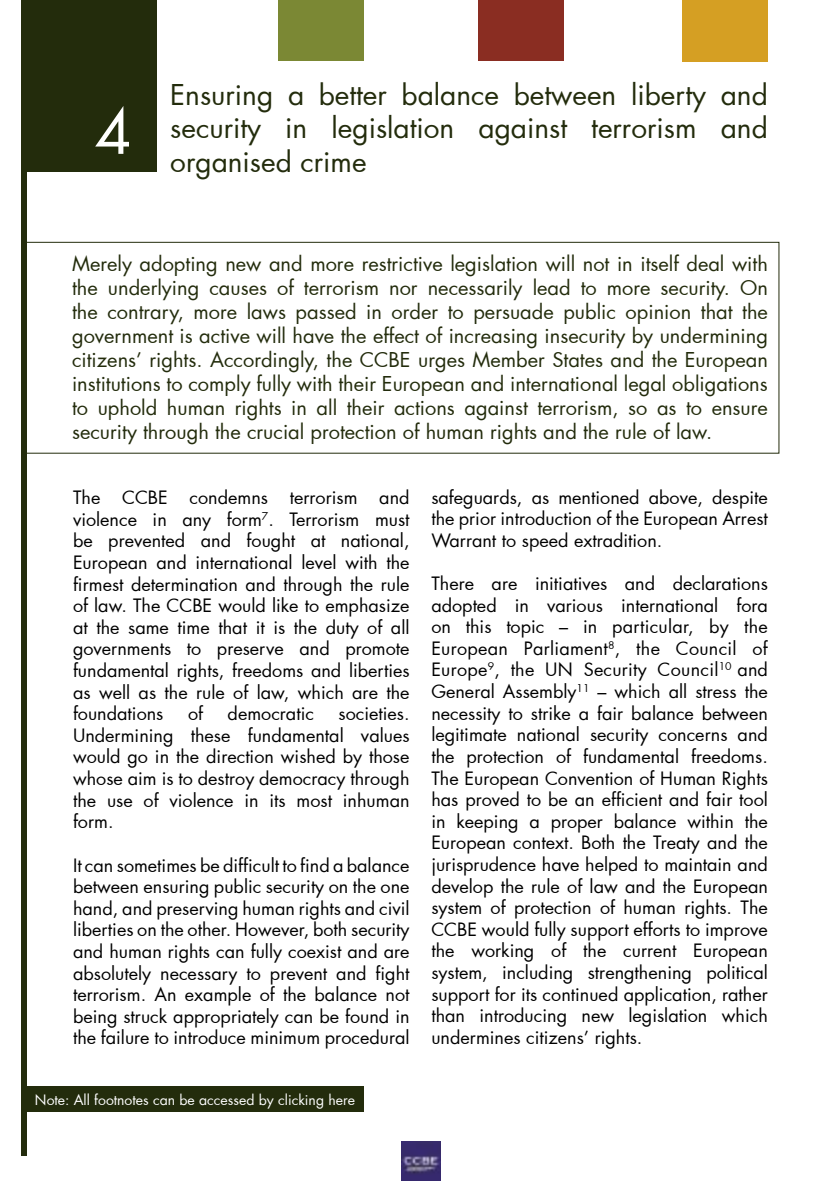
<style>
.page{position:relative;width:840px;height:1191px;background:#fff}
.page>*{position:absolute;margin:0;border:0;box-sizing:border-box;transform-origin:0 0}
.t1{font:28px "Futura";color:#232c0c}
.t2{font:20px/24px "Futura";color:#232c0c;text-align:justify}
.t3{font:18px/21.6px "Futura";color:#000;text-align:justify}
.t4{font:14px "Futura";color:#fff}
</style>
<div class="page">
<div style="left:25px;top:242px;width:754px;height:212px;border:1px solid #232c0c"></div>
<div style="left:478px;top:0;width:85px;height:60px;background:#8a2d22"></div>
<div style="left:278px;top:0;width:85px;height:61px;background:#7b8834"></div>
<div style="left:25px;top:0;width:132px;height:172px;background:#232c0c"></div>
<div style="left:682px;top:0;width:85px;height:61px;background:#d59f23"></div>
<div style="left:22px;top:0;width:5px;height:1156px;background:#232c0c"></div>
<img style="left:401px;top:1142px;width:39px;height:38px">
<div style="left:26px;top:1086px;width:337px;height:25px;background:#232c0c"></div>
<h1 class="t1" style="left:170px;top:75px;width:598px">Ensuring a better balance between liberty and</h1>
<h1 class="t1" style="left:170px;top:109px;width:598px">security in legislation against terrorism and</h1>
<h1 class="t1" style="left:95px;top:142px;width:273px"><sup>4</sup> organised crime</h1>
<p class="t2" style="left:72px;top:251px;width:697px">Merely adopting new and more restrictive legislation will not in itself deal with the underlying causes of terrorism nor necessarily lead to more security. On the contrary, more laws passed in order to persuade public opinion that the government is active will have the effect of increasing insecurity by undermining citizens’ rights. Accordingly, the CCBE urges Member States and the European institutions to comply fully with their European and international legal obligations to uphold human rights in all their actions against terrorism, so as to ensure security through the crucial protection of human rights and the rule of law.</p>
<p class="t3" style="left:73px;top:486px;width:338px">The CCBE condemns terrorism and violence in any form<sup>7</sup>. Terrorism must be prevented and fought at national, European and international level with the firmest determination and through the rule of law. The CCBE would like to emphasize at the same time that it is the duty of all governments to preserve and promote fundamental rights, freedoms and liberties as well as the rule of law, which are the foundations</p>
<p class="t3" style="left:188px;top:702px;width:17px">of</p>
<p class="t3" style="left:227px;top:702px;width:88px">democratic</p>
<p class="t3" style="left:73px;top:702px;width:338px;text-indent:265px">societies.<br>Undermining these fundamental values would go in the direction wished by those whose aim is to destroy democracy through the use of violence in its most inhuman form.</p>
<p class="t3" style="left:73px;top:854px;width:338px">It can sometimes be difficult to find a balance between ensuring public security on the one hand, and preserving human rights and civil liberties on the other. However, both security and human rights can fully coexist and are absolutely necessary to prevent and fight terrorism. An example of the balance not being struck appropriately can be found in the failure to introduce minimum procedural</p>
<p class="t4" style="left:35px;top:1090px;width:321px">Note: All footnotes can be accessed by clicking here</p>
<p class="t3" style="left:431px;top:486px;width:338px">safeguards, as mentioned above, despite the prior introduction of the European Arrest Warrant to speed extradition.</p>
<p class="t3" style="left:431px;top:572px;width:338px">There are initiatives and declarations adopted in various international fora on this topic – in particular, by the European Parliament<sup>8</sup>, the Council of Europe<sup>9</sup>, the UN Security Council<sup>10</sup> and General Assembly<sup>11</sup> – which all stress the necessity to strike a fair balance between legitimate national security concerns and the protection of fundamental freedoms.<br>The European Convention of Human Rights has proved to be an efficient and fair tool in keeping a proper balance within the European context. Both the Treaty and the jurisprudence have helped to maintain and develop the rule of law and the European system of protection of human rights. The CCBE would fully support efforts to improve the working of the current European system, including strengthening political support for its continued application, rather than introducing new legislation which undermines citizens’ rights.</p>
</div>
